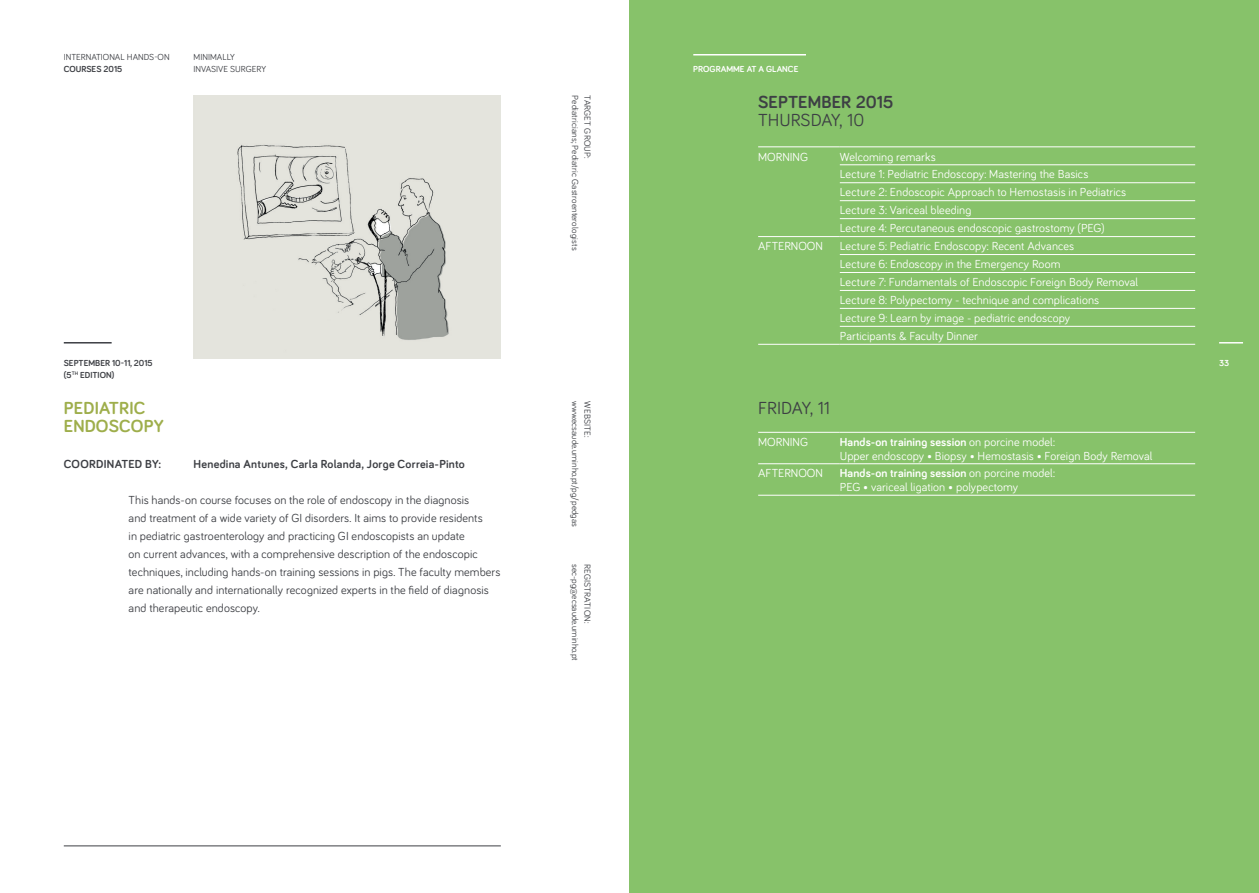
<style>
.page{position:relative;width:1259px;height:893px;background:#fff}
.page>*{position:absolute;margin:0;border:0;box-sizing:border-box;transform-origin:0 0}
.t1{font:18px "Bariol";color:#3d3f44}
.t2{font:700 18px/18px "Bariol";letter-spacing:.01em;color:#9eae4b}
.t3{font:700 18px "Bariol";color:#3d3f44}
.t4{font:12px/18px "Bariol";letter-spacing:.01em;color:#fff}
.t5{font:12px/18px "Bariol";letter-spacing:.01em;color:#3d3f44}
.t6{font:700 12px "Bariol";letter-spacing:.025em;color:#3d3f44}
.t7{font:9px/12px "Bariol";color:#3d3f44}
.t8{font:700 9px/12px "Bariol";color:#3d3f44}
.t9{font:9px "Bariol";letter-spacing:.02em;color:#3d3f44}
.t10{font:700 9px "Bariol";color:#fff}
.s1{font-weight:700}
</style>
<div class="page">
<div style="left:629px;top:0;width:630px;height:893px;background:#87c26a"></div>
<hr style="left:1219px;top:342px;width:24px;height:2px;background:#fff">
<hr style="left:693px;top:54px;width:113px;height:2px;background:#fff">
<hr style="left:64px;top:846px;width:437px;height:1px;background:#3d3f44">
<hr style="left:64px;top:342px;width:48px;height:2px;background:#3d3f44">
<hr style="left:840px;top:182px;width:355px;height:1px;background:#fff">
<hr style="left:840px;top:200px;width:355px;height:1px;background:#fff">
<hr style="left:840px;top:218px;width:355px;height:1px;background:#fff">
<hr style="left:758px;top:236px;width:82px;height:1px;background:#fff">
<hr style="left:840px;top:236px;width:355px;height:1px;background:#fff">
<hr style="left:840px;top:254px;width:355px;height:1px;background:#fff">
<hr style="left:840px;top:272px;width:355px;height:1px;background:#fff">
<hr style="left:840px;top:290px;width:355px;height:1px;background:#fff">
<hr style="left:840px;top:308px;width:355px;height:1px;background:#fff">
<hr style="left:840px;top:326px;width:355px;height:1px;background:#fff">
<hr style="left:840px;top:344px;width:355px;height:1px;background:#fff">
<hr style="left:758px;top:147px;width:82px;height:1px;background:#fff">
<hr style="left:840px;top:147px;width:355px;height:1px;background:#fff">
<hr style="left:840px;top:165px;width:355px;height:1px;background:#fff">
<hr style="left:758px;top:344px;width:82px;height:1px;background:#fff">
<hr style="left:840px;top:463px;width:355px;height:1px;background:#fff">
<hr style="left:840px;top:495px;width:355px;height:1px;background:#fff">
<hr style="left:840px;top:432px;width:355px;height:1px;background:#fff">
<hr style="left:758px;top:432px;width:82px;height:1px;background:#fff">
<hr style="left:758px;top:463px;width:82px;height:1px;background:#fff">
<hr style="left:758px;top:495px;width:82px;height:1px;background:#fff">
<img style="left:193px;top:96px;width:308px;height:263px">
<p class="t7" style="left:64px;top:51px;width:107px">INTERNATIONAL HANDS-ON</p>
<p class="t8" style="left:64px;top:63px;width:60px">COURSES 2015</p>
<p class="t7" style="left:193px;top:51px;width:74px">MINIMALLY<br>INVASIVE SURGERY</p>
<p class="t8" style="left:64px;top:357px;width:90px">SEPTEMBER 10-11, 2015 (5<sup>TH</sup> EDITION)</p>
<h1 class="t2" style="left:64px;top:398px;width:102px">PEDIATRIC<br>ENDOSCOPY</h1>
<p class="t6" style="left:64px;top:456px;width:99px">COORDINATED BY:</p>
<p class="t6" style="left:193px;top:456px;width:273px">Henedina Antunes, Carla Rolanda, Jorge Correia-Pinto</p>
<p class="t5" style="left:129px;top:490px;width:373px">This hands-on course focuses on the role of endoscopy in the diagnosis<br>and treatment of a wide variety of GI disorders. It aims to provide residents<br>in pediatric gastroenterology and practicing GI endoscopists an update<br>on current advances, with a comprehensive description of the endoscopic techniques, including hands-on training sessions in pigs. The faculty members are nationally and internationally recognized experts in the field of diagnosis and therapeutic endoscopy.</p>
<p class="t9" style="left:594px;top:95px;width:65px;rotate:90deg">TARGET GROUP:</p>
<p class="t7" style="left:582px;top:95px;width:157px;rotate:90deg">Pediatricians; Pediatric Gastroenterologists</p>
<p class="t7" style="left:582px;top:401px;width:127px;rotate:90deg">www.ecsaude.uminho.pt/pg/pedgas</p>
<p class="t7" style="left:582px;top:564px;width:98px;rotate:90deg">sec-pg@ecsaude.uminho.pt</p>
<p class="t9" style="left:594px;top:401px;width:38px;rotate:90deg">WEBSITE:</p>
<p class="t9" style="left:594px;top:564px;width:61px;rotate:90deg">REGISTRATION:</p>
<p class="t10" style="left:693px;top:63px;width:107px">PROGRAMME AT A GLANCE</p>
<h1 class="t3" style="left:758px;top:90px;width:137px">SEPTEMBER 2015</h1>
<h1 class="t1" style="left:758px;top:108px;width:108px">THURSDAY, 10</h1>
<p class="t4" style="left:758px;top:147px;width:51px">MORNING</p>
<p class="t4" style="left:840px;top:147px;width:288px">Welcoming remarks<br>Lecture 1: Pediatric Endoscopy: Mastering the Basics Lecture 2: Endoscopic Approach to Hemostasis in Pediatrics Lecture 3: Variceal bleeding<br>Lecture 4: Percutaneous endoscopic gastrostomy (PEG)</p>
<p class="t4" style="left:758px;top:237px;width:66px">AFTERNOON</p>
<p class="t4" style="left:840px;top:237px;width:300px">Lecture 5: Pediatric Endoscopy: Recent Advances<br>Lecture 6: Endoscopy in the Emergency Room<br>Lecture 7: Fundamentals of Endoscopic Foreign Body Removal Lecture 8: Polypectomy - technique and complications<br>Lecture 9: Learn by image - pediatric endoscopy<br>Participants &amp; Faculty Dinner</p>
<h1 class="t1" style="left:758px;top:396px;width:73px">FRIDAY, 11</h1>
<p class="t4" style="left:758px;top:432px;width:51px">MORNING</p>
<p class="t4" style="left:840px;top:435px;width:314px;line-height:13.5px"><span class="s1">Hands-on training session</span> on porcine model:<br>Upper endoscopy • Biopsy • Hemostasis • Foreign Body Removal</p>
<p class="t4" style="left:758px;top:464px;width:66px">AFTERNOON</p>
<p class="t4" style="left:840px;top:466px;width:217px;line-height:13.5px"><span class="s1">Hands-on training session</span> on porcine model:<br>PEG • variceal ligation • polypectomy</p>
<p class="t10" style="left:1219px;top:357px;width:12px">33</p>
</div>
